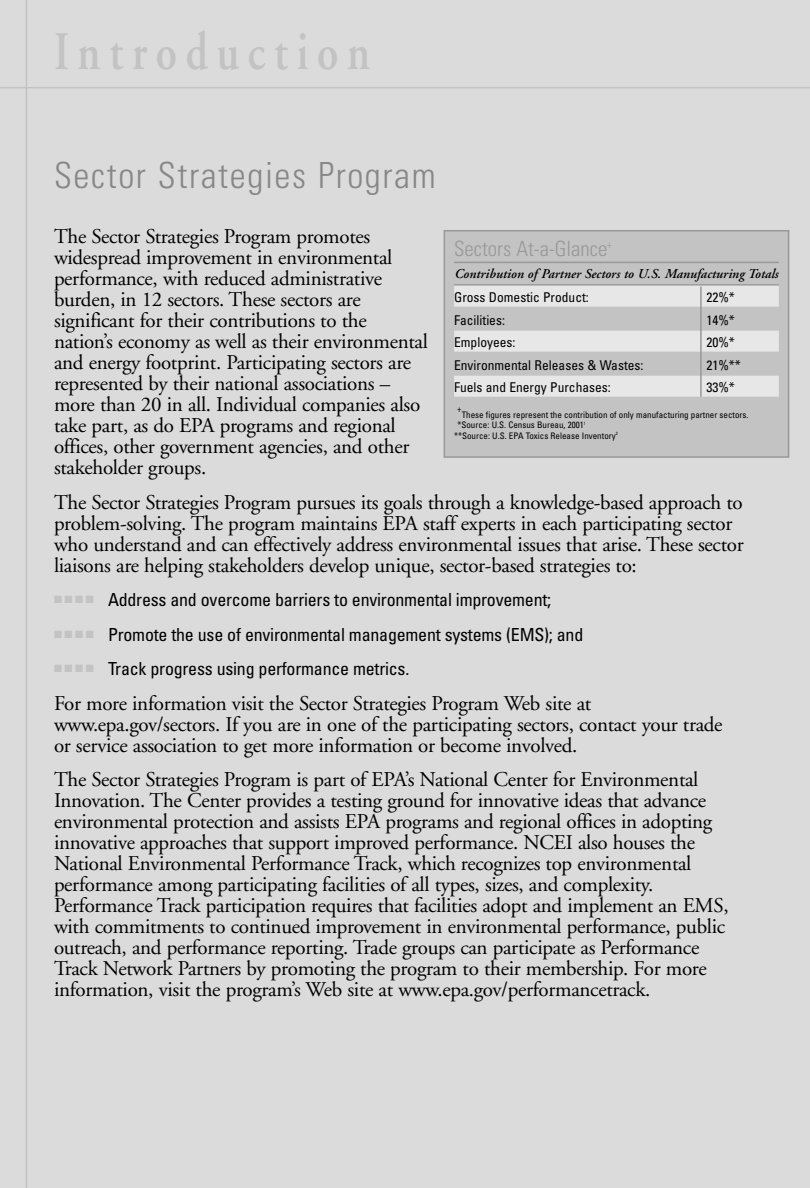
<style>
.page{position:relative;width:810px;height:1188px;background:#dbdbdb}
.page>*{position:absolute;margin:0;border:0;box-sizing:border-box;transform-origin:0 0}
.t1{font:600 54px "Adobe Garamond";letter-spacing:.205em;color:#c3c3c3;scale:.8 1}
.t2{font:300 condensed 36px "Univers";letter-spacing:.045em;color:#878787}
.t3{font:21px/21px "Adobe Garamond";letter-spacing:-.015em;color:#000}
.t4{font:300 condensed 21px "Univers";color:#989898}
.t5{font:condensed 18px "Univers";letter-spacing:-.015em;color:#000}
.t6{font:condensed 13.5px "Univers";color:#000}
.t7{font:italic 600 13.5px "Adobe Garamond";color:#000}
.t8{font:condensed 9px "Univers";color:#000}
</style>
<div class="page">
<hr style="left:0;top:87px;width:810px;height:1px;background:#c3c3c3">
<hr style="left:26px;top:0;width:1px;height:1188px;background:#c3c3c3">
<svg style="left:443px;top:230px;width:347px;height:228px"></svg>
<h1 class="t1" style="left:54px;top:30px;width:397px">Introduction</h1>
<h2 class="t2" style="left:54px;top:162px;width:383px">Sector Strategies Program</h2>
<p class="t3" style="left:54px;top:228px;width:375px">The Sector Strategies Program promotes widespread improvement in environmental performance, with reduced administrative burden, in 12 sectors. These sectors are significant for their contributions to the nation’s economy as well as their environmental and energy footprint. Participating sectors are represented by their national associations – more than 20 in all. Individual companies also take part, as do EPA programs and regional offices, other government agencies, and other stakeholder groups.</p>
<p class="t3" style="left:54px;top:494px;width:691px">The Sector Strategies Program pursues its goals through a knowledge-based approach to problem-solving. The program maintains EPA staff experts in each participating sector who understand and can effectively address environmental issues that arise. These sector liaisons are helping stakeholders develop unique, sector-based strategies to:</p>
<p class="t5" style="left:54px;top:593px;width:499px"><sup>■</sup> <sup>■</sup> <sup>■</sup> <sup>■</sup> Address and overcome barriers to environmental improvement;</p>
<p class="t5" style="left:54px;top:628px;width:531px"><sup>■</sup> <sup>■</sup> <sup>■</sup> <sup>■</sup> Promote the use of environmental management systems (EMS); and</p>
<p class="t5" style="left:54px;top:662px;width:357px"><sup>■</sup> <sup>■</sup> <sup>■</sup> <sup>■</sup> Track progress using performance metrics.</p>
<p class="t3" style="left:54px;top:695px;width:670px">For more information visit the Sector Strategies Program Web site at www.epa.gov/sectors. If you are in one of the participating sectors, contact your trade or service association to get more information or become involved.</p>
<p class="t3" style="left:54px;top:771px;width:676px">The Sector Strategies Program is part of EPA’s National Center for Environmental Innovation. The Center provides a testing ground for innovative ideas that advance environmental protection and assists EPA programs and regional offices in adopting innovative approaches that support improved performance. NCEI also houses the National Environmental Performance Track, which recognizes top environmental performance among participating facilities of all types, sizes, and complexity.<br>Performance Track participation requires that facilities adopt and implement an EMS, with commitments to continued improvement in environmental performance, public outreach, and performance reporting. Trade groups can participate as Performance Track Network Partners by promoting the program to their membership. For more information, visit the program’s Web site at www.epa.gov/performancetrack.</p>
<p class="t4" style="left:454px;top:240px;width:159px">Sectors At-a-Glance<sup>+</sup></p>
<p class="t7" style="left:454px;top:268px;width:326px">Contribution of Partner Sectors to U.S. Manufacturing Totals</p>
<p class="t6" style="left:454px;top:292px;width:136px">Gross Domestic Product:</p>
<p class="t6" style="left:706px;top:292px;width:30px">22%*</p>
<p class="t6" style="left:454px;top:315px;width:52px">Facilities:</p>
<p class="t6" style="left:706px;top:315px;width:30px">14%*</p>
<p class="t6" style="left:454px;top:337px;width:63px">Employees:</p>
<p class="t6" style="left:706px;top:337px;width:30px">20%*</p>
<p class="t6" style="left:454px;top:360px;width:191px">Environmental Releases &amp; Wastes:</p>
<p class="t6" style="left:706px;top:360px;width:36px">21%**</p>
<p class="t6" style="left:454px;top:382px;width:158px">Fuels and Energy Purchases:</p>
<p class="t6" style="left:706px;top:382px;width:30px">33%*</p>
<p class="t8" style="left:457px;top:405px;width:6px">+</p>
<p class="t8" style="left:462px;top:411px;width:288px">These figures represent the contribution of only manufacturing partner sectors.</p>
<p class="t8" style="left:457px;top:422px;width:130px">*Source: U.S. Census Bureau, 2001<sup>1</sup></p>
<p class="t8" style="left:454px;top:432px;width:165px">**Source: U.S. EPA Toxics Release Inventory<sup>2</sup></p>
</div>
